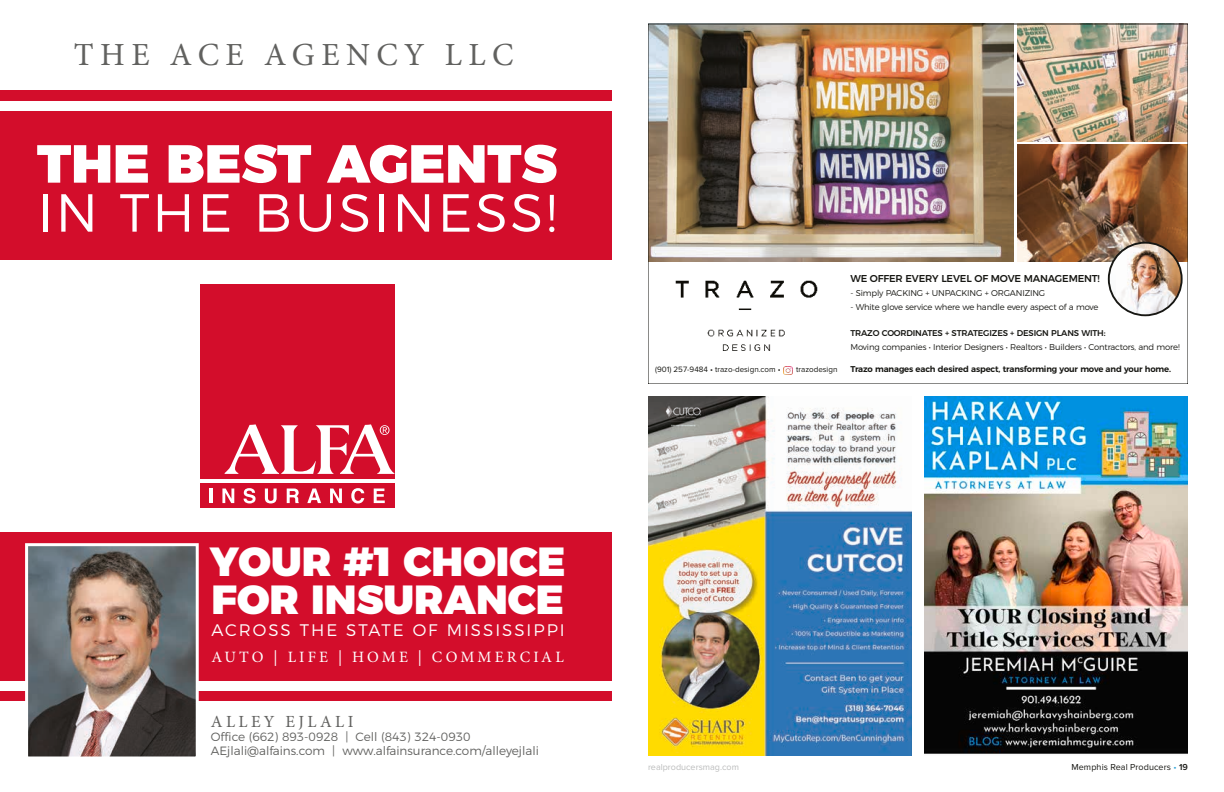
<style>
.page{position:relative;width:1224px;height:792px;background:#fff}
.page>*{position:absolute;margin:0;border:0;box-sizing:border-box;transform-origin:0 0}
.t1{font:300 53.5px "Montserrat";letter-spacing:.05em;color:#fff}
.t2{font:900 53.5px "Montserrat";color:#fff}
.t3{font:900 40.7px/37.3px "Montserrat";color:#fff}
.t4{font:32.2px "Minion Pro";letter-spacing:.2em;color:#61615f}
.t5{font:17px "Minion Pro";letter-spacing:.2em;color:#61615f}
.t6{font:300 16.7px "Montserrat";letter-spacing:.12em;color:#fff}
.t7{font:15.8px "Minion Pro";letter-spacing:.2em;color:#fff}
.t8{font:300 12px/14.4px "Montserrat";color:#61615f}
.t9{font:500 10px "Montserrat";letter-spacing:-.015em;color:#171713}
.t10{font:9px "Proxima Nova";letter-spacing:.01em;color:#171713}
.t11{font:9px "Proxima Nova";color:#bbbcbc}
.t12{font:300 8.4px "Montserrat";letter-spacing:-.015em;color:#171713}
.t13{font:600 8.4px "Montserrat";letter-spacing:-.015em;color:#171713}
.t14{font:500 8.4px "Montserrat";letter-spacing:-.015em;color:#171713}
.t15{font:8px "Proxima Nova";color:#171713}
.s1{color:#31a5d9}
.s2{font-weight:600}
</style>
<div class="page">
<div style="left:0;top:533px;width:612px;height:148px;background:#d30d2b"></div>
<div style="left:0;top:691px;width:612px;height:10px;background:#d30d2b"></div>
<div style="left:0;top:111px;width:612px;height:148px;background:#d30d2b"></div>
<div style="left:0;top:91px;width:612px;height:10px;background:#d30d2b"></div>
<div style="left:200px;top:484px;width:194px;height:24px;background:#d30d2b"></div>
<div style="left:200px;top:284px;width:194px;height:195px;background:#d30d2b"></div>
<svg style="left:225px;top:424px;width:169px;height:50px"></svg>
<hr style="left:210px;top:489px;width:3px;height:14px;background:#fff">
<svg style="left:222px;top:489px;width:12px;height:14px"></svg>
<svg style="left:244px;top:488px;width:12px;height:15px"></svg>
<svg style="left:265px;top:489px;width:12px;height:14px"></svg>
<svg style="left:287px;top:489px;width:12px;height:14px"></svg>
<svg style="left:307px;top:489px;width:14px;height:14px"></svg>
<svg style="left:330px;top:489px;width:12px;height:14px"></svg>
<svg style="left:351px;top:488px;width:13px;height:15px"></svg>
<svg style="left:374px;top:489px;width:11px;height:14px"></svg>
<img style="left:29px;top:547px;width:166px;height:209px">
<div style="left:25px;top:543px;width:174px;height:217px;border:3px solid #fff"></div>
<img style="left:925px;top:396px;width:263px;height:358px">
<img style="left:648px;top:396px;width:264px;height:360px">
<img style="left:1018px;top:26px;width:168px;height:115px">
<img style="left:1018px;top:145px;width:168px;height:117px">
<img style="left:650px;top:26px;width:364px;height:236px">
<img style="left:675px;top:281px;width:142px;height:70px">
<svg style="left:784px;top:366px;width:8px;height:8px"></svg>
<img style="left:1109px;top:243px;width:73px;height:72px;border-radius:36px">
<div style="left:1108px;top:242px;width:75px;height:74px;border:2px solid #171713;border-radius:50%"></div>
<h3 class="t4" style="left:74px;top:33px;width:441px">THE ACE AGENCY LLC</h3>
<h1 class="t2" style="left:37px;top:119px;width:522px">THE BEST AGENTS</h1>
<h1 class="t1" style="left:37px;top:171px;width:521px">IN THE BUSINESS!</h1>
<h2 class="t3" style="left:210px;top:540px;width:357px">YOUR #1 CHOICE<br>FOR INSURANCE</h2>
<h3 class="t6" style="left:211px;top:617px;width:355px">ACROSS THE STATE OF MISSISSIPPI</h3>
<h3 class="t7" style="left:211px;top:647px;width:354px">AUTO | LIFE | HOME | COMMERCIAL</h3>
<h3 class="t5" style="left:211px;top:710px;width:144px">ALLEY EJLALI</h3>
<h3 class="t8" style="left:211px;top:728px;width:330px">Office (662) 893-0928 | Cell (843) 324-0930<br>AEjlali@alfains.com | www.alfainsurance.com/alleyejlali</h3>
<p class="t15" style="left:655px;top:365px;width:127px">(901) 257-9484 • trazo-design.com •</p>
<p class="t15" style="left:796px;top:365px;width:43px">trazodesign</p>
<p class="t9" style="left:850px;top:270px;width:251px">WE OFFER EVERY LEVEL OF MOVE MANAGEMENT!</p>
<p class="t12" style="left:850px;top:286px;width:196px">- Simply PACKING + UNPACKING + ORGANIZING</p>
<p class="t12" style="left:850px;top:300px;width:250px">- White glove service where we handle every aspect of a move</p>
<p class="t14" style="left:850px;top:326px;width:257px">TRAZO COORDINATES + STRATEGIZES + DESIGN PLANS WITH:</p>
<p class="t12" style="left:850px;top:340px;width:331px">Moving companies • Interior Designers • Realtors • Builders • Contractors, and more!</p>
<p class="t13" style="left:850px;top:362px;width:322px">Trazo manages each desired aspect, transforming your move and your home.</p>
<p class="t11" style="left:648px;top:762px;width:92px">realproducersmag.com</p>
<p class="t10" style="left:1071px;top:762px;width:118px">Memphis Real Producers <span class="s1">•</span> <span class="s2">19</span></p>
</div>
